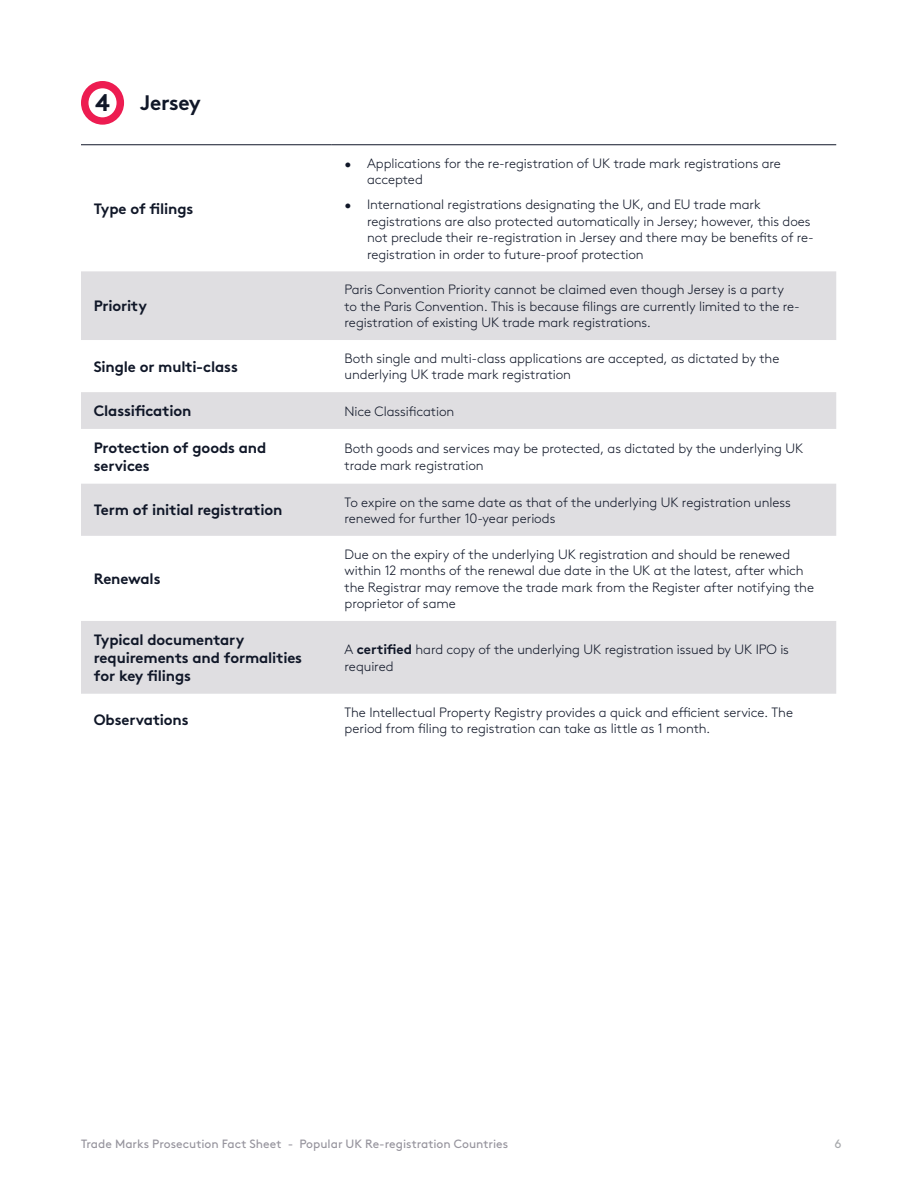
<style>
.page{position:relative;width:918px;height:1188px;background:#fff}
.page>*{position:absolute;margin:0;border:0;box-sizing:border-box;transform-origin:0 0}
.t1{font:700 24.15px "Brown Std";color:#101728}
.t2{font:700 21px "Brown Std";letter-spacing:-.02em;color:#101728}
.t3{font:700 15px/18px "Brown Std";letter-spacing:-.01em;color:#101728}
.t4{font:300 13.5px/16.5px "Brown Std";letter-spacing:-.01em;color:#101728}
.t5{font:12px "Brown Std";color:#96949d}
.t6{font:12px "Brown Std";color:#a7a9ac}
.s1{font-weight:700}
</style>
<div class="page">
<svg style="left:81px;top:81px;width:43px;height:44px"></svg>
<svg style="left:81px;top:271px;width:755px;height:423px;fill:#dfdee1"></svg>
<hr style="left:81px;top:144px;width:251px;height:1px;background:#101728">
<hr style="left:332px;top:144px;width:504px;height:1px;background:#101728">
<h1 class="t1" style="left:95px;top:88px;width:16px">4</h1>
<h2 class="t2" style="left:140px;top:90px;width:62px">Jersey</h2>
<p class="t3" style="left:94px;top:199px;width:101px">Type of filings</p>
<p class="t3" style="left:94px;top:297px;width:55px">Priority</p>
<p class="t4" style="left:367px;top:155px;width:415px;text-indent:-23px">• Applications for the re-registration of UK trade mark registrations are accepted</p>
<p class="t4" style="left:367px;top:196px;width:448px;text-indent:-23px">• International registrations designating the UK, and EU trade mark registrations are also protected automatically in Jersey; however, this does not preclude their re-registration in Jersey and there may be benefits of re&shy;registration in order to future-proof protection</p>
<p class="t4" style="left:345px;top:282px;width:457px">Paris Convention Priority cannot be claimed even though Jersey is a party to the Paris Convention. This is because filings are currently limited to the re&shy;registration of existing UK trade mark registrations.</p>
<p class="t3" style="left:94px;top:357px;width:146px">Single or multi-class</p>
<p class="t4" style="left:345px;top:350px;width:436px">Both single and multi-class applications are accepted, as dictated by the underlying UK trade mark registration</p>
<p class="t3" style="left:94px;top:402px;width:99px">Classification</p>
<p class="t4" style="left:345px;top:403px;width:111px">Nice Classification</p>
<p class="t3" style="left:94px;top:439px;width:174px">Protection of goods and services</p>
<p class="t4" style="left:345px;top:440px;width:460px">Both goods and services may be protected, as dictated by the underlying UK trade mark registration</p>
<p class="t3" style="left:94px;top:501px;width:190px">Term of initial registration</p>
<p class="t4" style="left:345px;top:494px;width:448px">To expire on the same date as that of the underlying UK registration unless renewed for further 10-year periods</p>
<p class="t3" style="left:94px;top:570px;width:68px">Renewals</p>
<p class="t4" style="left:345px;top:546px;width:471px">Due on the expiry of the underlying UK registration and should be renewed within 12 months of the renewal due date in the UK at the latest, after which the Registrar may remove the trade mark from the Register after notifying the proprietor of same</p>
<p class="t3" style="left:94px;top:631px;width:210px">Typical documentary requirements and formalities for key filings</p>
<p class="t4" style="left:345px;top:641px;width:446px">A <span class="s1">certified</span> hard copy of the underlying UK registration issued by UK IPO is required</p>
<p class="t3" style="left:94px;top:711px;width:96px">Observations</p>
<p class="t4" style="left:345px;top:704px;width:450px">The Intellectual Property Registry provides a quick and efficient service. The period from filing to registration can take as little as 1 month.</p>
<p class="t5" style="left:81px;top:1136px;width:429px">Trade Marks Prosecution Fact Sheet - Popular UK Re-registration Countries</p>
<p class="t6" style="left:835px;top:1136px;width:9px">6</p>
</div>
